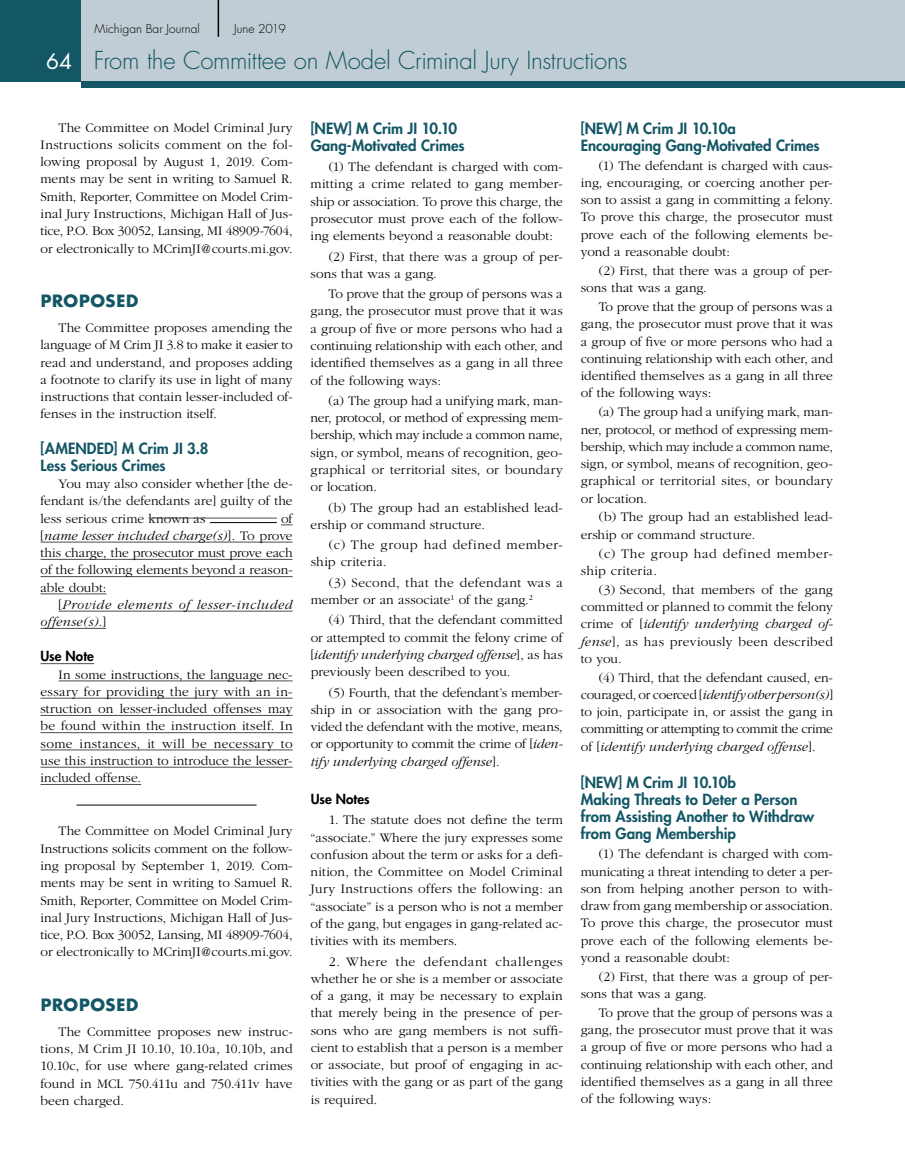
<style>
.page{position:relative;width:905px;height:1175px;background:#fff}
.page>*{position:absolute;margin:0;border:0;box-sizing:border-box;transform-origin:0 0}
.t1{font:300 24px "Futura";letter-spacing:-.01em;color:#135665}
.t2{font:700 16.5px "Futura";letter-spacing:.01em;color:#135665}
.t3{font:800 15px/17.2px "Futura";color:#135665}
.t4{font:300 13.5px/17.2px "Garamond";letter-spacing:.005em;color:#000;text-align:justify}
.t5{font:300 13.5px/17.2px "Garamond";letter-spacing:.04em;color:#000}
.t6{font:italic 300 13.5px/17.2px "Garamond";letter-spacing:.05em;color:#000}
.t7{font:800 13.5px "Futura";letter-spacing:.005em;color:#000}
.t8{font:300 12px "Futura";color:#000}
.s1{font-weight:400;font-size:21px;color:#fff}
.s2{font-style:italic}
.s3{font-style:normal}
</style>
<div class="page">
<div style="left:0;top:0;width:82px;height:82px;background:#135665"></div>
<div style="left:82px;top:0;width:822px;height:82px;background:#c1cdd4"></div>
<div style="left:82px;top:82px;width:822px;height:6px;background:#135665"></div>
<hr style="left:218px;top:0;width:1px;height:37px;background:#000">
<hr style="left:210px;top:522px;width:67px;height:1px;background:#000">
<hr style="left:40px;top:542px;width:252px;height:1px;background:#4d4d4f">
<hr style="left:40px;top:559px;width:252px;height:1px;background:#4d4d4f">
<hr style="left:40px;top:576px;width:252px;height:1px;background:#4d4d4f">
<hr style="left:40px;top:593px;width:66px;height:1px;background:#4d4d4f">
<hr style="left:58px;top:610px;width:234px;height:1px;background:#4d4d4f">
<hr style="left:40px;top:628px;width:66px;height:1px;background:#4d4d4f">
<hr style="left:40px;top:663px;width:54px;height:1px;background:#4d4d4f">
<hr style="left:58px;top:680px;width:234px;height:1px;background:#4d4d4f">
<hr style="left:40px;top:698px;width:252px;height:1px;background:#4d4d4f">
<hr style="left:40px;top:715px;width:252px;height:1px;background:#4d4d4f">
<hr style="left:40px;top:732px;width:252px;height:1px;background:#4d4d4f">
<hr style="left:40px;top:749px;width:252px;height:1px;background:#4d4d4f">
<hr style="left:40px;top:766px;width:252px;height:1px;background:#4d4d4f">
<hr style="left:40px;top:784px;width:101px;height:1px;background:#4d4d4f">
<hr style="left:76px;top:804px;width:180px;height:1px;background:#000">
<hr style="left:148px;top:518px;width:129px;height:1px;background:#4d4d4f">
<p class="t8" style="left:94px;top:21px;width:107px">Michigan Bar Journal</p>
<p class="t8" style="left:234px;top:21px;width:53px">June 2019</p>
<h1 class="t1" style="left:46px;top:45px;width:582px"><span class="s1">64</span> From the Committee on Model Criminal Jury Instructions</h1>
<p class="t4" style="left:41px;top:119px;width:254px;text-indent:18px">The Committee on Model Criminal Jury Instructions solicits comment on the fol&shy;lowing proposal by August 1, 2019. Com&shy;ments may be sent in writing to Samuel R.<br>Smith, Reporter, Committee on Model Crim&shy;inal Jury Instructions, Michigan Hall of Jus&shy;tice, P.O. Box 30052, Lansing, MI 48909-7604, or electronically to MCrimJI@courts.mi.gov.</p>
<p class="t2" style="left:40px;top:289px;width:100px">PROPOSED</p>
<p class="t4" style="left:41px;top:319px;width:254px;text-indent:18px">The Committee proposes amending the language of M Crim JI 3.8 to make it easier to read and understand, and proposes adding a footnote to clarify its use in light of many instructions that contain lesser-included of&shy;fenses in the instruction itself.</p>
<p class="t3" style="left:40px;top:439px;width:169px">[AMENDED] M Crim JI 3.8<br>Less Serious Crimes</p>
<p class="t4" style="left:40px;top:475px;width:254px;text-indent:18px">You may also consider whether [the de&shy;fendant is/the defendants are] guilty of the less serious crime known as</p>
<p class="t4" style="left:41px;top:510px;width:254px;text-indent:240px">of [<span class="s2">name lesser included charge(s)</span>]. To prove this charge, the prosecutor must prove each of the following elements beyond a reason&shy;able doubt:</p>
<p class="t6" style="left:40px;top:596px;width:254px;text-indent:18px"><span class="s3">[</span>Provide elements of lesser-included offense(s)<span class="s3">.]</span></p>
<p class="t7" style="left:40px;top:647px;width:55px">Use Note</p>
<p class="t4" style="left:40px;top:666px;width:254px;text-indent:18px">In some instructions, the language nec&shy;essary for providing the jury with an in&shy;struction on lesser-included offenses may be found within the instruction itself. In some instances, it will be necessary to use this instruction to introduce the lesser&shy;included offense.</p>
<p class="t4" style="left:40px;top:823px;width:254px;text-indent:18px">The Committee on Model Criminal Jury Instructions solicits comment on the follow&shy;ing proposal by September 1, 2019. Com&shy;ments may be sent in writing to Samuel R.<br>Smith, Reporter, Committee on Model Crim&shy;inal Jury Instructions, Michigan Hall of Jus&shy;tice, P.O. Box 30052, Lansing, MI 48909-7604, or electronically to MCrimJI@courts.mi.gov.</p>
<p class="t2" style="left:40px;top:992px;width:100px">PROPOSED</p>
<p class="t4" style="left:40px;top:1023px;width:254px;text-indent:18px">The Committee proposes new instruc&shy;tions, M Crim JI 10.10, 10.10a, 10.10b, and 10.10c, for use where gang-related crimes found in MCL 750.411u and 750.411v have been charged.</p>
<p class="t3" style="left:310px;top:119px;width:155px">[NEW] M Crim JI 10.10<br>Gang-Motivated Crimes</p>
<p class="t4" style="left:310px;top:158px;width:254px;text-indent:18px">(1) The defendant is charged with com&shy;mitting a crime related to gang member&shy;ship or association. To prove this charge, the prosecutor must prove each of the follow&shy;ing elements beyond a reasonable doubt:</p>
<p class="t4" style="left:310px;top:248px;width:254px;text-indent:18px">(2) First, that there was a group of per&shy;sons that was a gang.</p>
<p class="t4" style="left:310px;top:285px;width:254px;text-indent:18px">To prove that the group of persons was a gang, the prosecutor must prove that it was a group of five or more persons who had a continuing relationship with each other, and identified themselves as a gang in all three of the following ways:</p>
<p class="t4" style="left:310px;top:392px;width:254px;text-indent:18px">(a) The group had a unifying mark, man&shy;ner, protocol, or method of expressing mem&shy;bership, which may include a common name, sign, or symbol, means of recognition, geo&shy;graphical or territorial sites, or boundary or location.</p>
<p class="t4" style="left:310px;top:499px;width:254px;text-indent:18px">(b) The group had an established lead&shy;ership or command structure.</p>
<p class="t5" style="left:310px;top:536px;width:254px;text-indent:18px">(c) The group had defined member&shy;ship criteria.</p>
<p class="t4" style="left:310px;top:574px;width:254px;text-indent:18px">(3) Second, that the defendant was a member or an associate<sup>1</sup> of the gang.<sup>2</sup></p>
<p class="t4" style="left:311px;top:612px;width:254px;text-indent:18px">(4) Third, that the defendant committed or attempted to commit the felony crime of [<span class="s2">identify underlying charged offense</span>], as has previously been described to you.</p>
<p class="t4" style="left:311px;top:684px;width:254px;text-indent:18px">(5) Fourth, that the defendant’s member&shy;ship in or association with the gang pro&shy;vided the defendant with the motive, means, or opportunity to commit the crime of [<span class="s2">iden&shy;tify underlying charged offense</span>].</p>
<p class="t7" style="left:311px;top:790px;width:61px">Use Notes</p>
<p class="t4" style="left:310px;top:811px;width:254px;text-indent:18px">1. The statute does not define the term “associate.” Where the jury expresses some confusion about the term or asks for a defi&shy;nition, the Committee on Model Criminal Jury Instructions offers the following: an “associate” is a person who is not a member of the gang, but engages in gang-related ac&shy;tivities with its members.</p>
<p class="t4" style="left:310px;top:953px;width:254px;text-indent:18px">2. Where the defendant challenges whether he or she is a member or associate of a gang, it may be necessary to explain that merely being in the presence of per&shy;sons who are gang members is not suffi&shy;cient to establish that a person is a member or associate, but proof of engaging in ac&shy;tivities with the gang or as part of the gang is required.</p>
<p class="t3" style="left:580px;top:119px;width:240px">[NEW] M Crim JI 10.10a<br>Encouraging Gang-Motivated Crimes</p>
<p class="t4" style="left:580px;top:157px;width:254px;text-indent:18px">(1) The defendant is charged with caus&shy;ing, encouraging, or coercing another per&shy;son to assist a gang in committing a felony.<br>To prove this charge, the prosecutor must prove each of the following elements be&shy;yond a reasonable doubt:</p>
<p class="t4" style="left:580px;top:262px;width:254px;text-indent:18px">(2) First, that there was a group of per&shy;sons that was a gang.</p>
<p class="t4" style="left:580px;top:298px;width:254px;text-indent:18px">To prove that the group of persons was a gang, the prosecutor must prove that it was a group of five or more persons who had a continuing relationship with each other, and identified themselves as a gang in all three of the following ways:</p>
<p class="t4" style="left:580px;top:403px;width:254px;text-indent:18px">(a) The group had a unifying mark, man&shy;ner, protocol, or method of expressing mem&shy;bership, which may include a common name, sign, or symbol, means of recognition, geo&shy;graphical or territorial sites, or boundary or location.</p>
<p class="t4" style="left:580px;top:509px;width:254px;text-indent:18px">(b) The group had an established lead&shy;ership or command structure.</p>
<p class="t5" style="left:580px;top:545px;width:253px;text-indent:18px">(c) The group had defined member&shy;ship criteria.</p>
<p class="t4" style="left:580px;top:581px;width:254px;text-indent:18px">(3) Second, that members of the gang committed or planned to commit the felony crime of [<span class="s2">identify underlying charged of&shy;fense</span>], as has previously been described to you.</p>
<p class="t4" style="left:580px;top:669px;width:254px;text-indent:18px">(4) Third, that the defendant caused, en&shy;couraged, or coerced [<span class="s2">identify other person(s)</span>] to join, participate in, or assist the gang in committing or attempting to commit the crime of [<span class="s2">identify underlying charged offense</span>].</p>
<p class="t3" style="left:580px;top:773px;width:235px">[NEW] M Crim JI 10.10b<br>Making Threats to Deter a Person from Assisting Another to Withdraw from Gang Membership</p>
<p class="t4" style="left:580px;top:845px;width:254px;text-indent:18px">(1) The defendant is charged with com&shy;municating a threat intending to deter a per&shy;son from helping another person to with&shy;draw from gang membership or association.<br>To prove this charge, the prosecutor must prove each of the following elements be&shy;yond a reasonable doubt:</p>
<p class="t4" style="left:580px;top:968px;width:254px;text-indent:18px">(2) First, that there was a group of per&shy;sons that was a gang.</p>
<p class="t4" style="left:580px;top:1004px;width:254px;text-indent:18px">To prove that the group of persons was a gang, the prosecutor must prove that it was a group of five or more persons who had a continuing relationship with each other, and identified themselves as a gang in all three of the following ways:</p>
</div>
